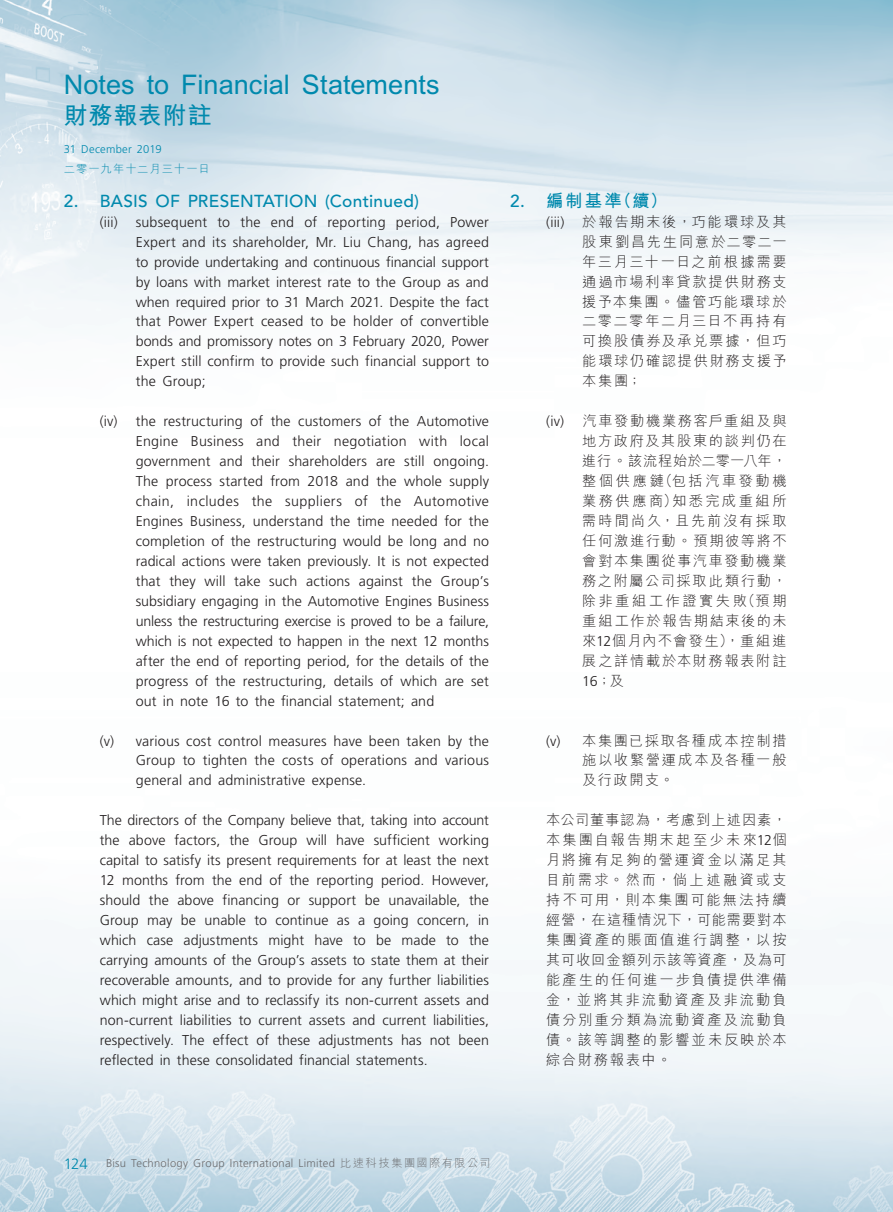
<style>
.page{position:relative;width:893px;height:1212px;background:#fff}
.page>*{position:absolute;margin:0;border:0;box-sizing:border-box;transform-origin:0 0}
.t1{font:700 27px "M Hei HK";letter-spacing:.005em;color:#0089ad}
.t2{font:700 24px "M Hei HK";letter-spacing:.035em;color:#0089ad}
._03_H1{font:500 17.25px "Avenir LT Std";letter-spacing:.015em;color:#0089ad}
._03_H1-2{font:700 17.25px "M Hei HK";color:#0089ad}
._08____IN2{font:300 14.25px/20px "Frutiger LT Std";letter-spacing:.01em;color:#231f20;text-align:justify}
._12___P2{font:300 14.25px/20px "Frutiger LT Std";letter-spacing:.005em;color:#231f20;text-align:justify}
._08____IN2-2{font:300 14.25px/20px "M Hei HK";letter-spacing:.115em;color:#231f20;text-align:justify}
._12___P2-2{font:300 14.25px/20px "M Hei HK";letter-spacing:.14em;color:#231f20;text-align:justify}
.t3{font:300 11.25px "Frutiger LT Std";letter-spacing:.025em;color:#6c6d70}
.t4{font:300 11.25px "Frutiger LT Std";letter-spacing:.025em;color:#0089ad}
.t5{font:300 11.25px "M Hei HK";letter-spacing:.09em;color:#0089ad}
.s1{font-family:"Avenir LT Std";font-weight:500}
.s2{font-family:"Frutiger LT Std"}
.s3{font-size:15px;color:#0089ad}
.s4{font-family:"M Hei HK"}
</style>
<div class="page">
<img style="left:0;top:0;width:893px;height:1212px">
<h1 class="t1" style="left:64px;top:65px;width:377px">Notes to Financial Statements</h1>
<h2 class="t2" style="left:64px;top:98px;width:150px">財務報表附註</h2>
<p class="t4" style="left:64px;top:143px;width:99px">31 December 2019</p>
<p class="t5" style="left:64px;top:163px;width:148px">二零一九年十二月三十一日</p>
<p class="_03_H1" style="left:64px;top:191px;width:357px">2. BASIS OF PRESENTATION (Continued)</p>
<p class="_08____IN2" style="left:100px;top:212px;width:20px">(iii)</p>
<p class="_08____IN2" style="left:136px;top:212px;width:355px">subsequent to the end of reporting period, Power Expert and its shareholder, Mr. Liu Chang, has agreed to provide undertaking and continuous financial support by loans with market interest rate to the Group as and when required prior to 31 March 2021. Despite the fact that Power Expert ceased to be holder of convertible bonds and promissory notes on 3 February 2020, Power Expert still confirm to provide such financial support to the Group;</p>
<p class="_08____IN2" style="left:100px;top:412px;width:19px">(iv)</p>
<p class="_08____IN2" style="left:136px;top:412px;width:355px">the restructuring of the customers of the Automotive Engine Business and their negotiation with local government and their shareholders are still ongoing.<br>The process started from 2018 and the whole supply chain, includes the suppliers of the Automotive Engines Business, understand the time needed for the completion of the restructuring would be long and no radical actions were taken previously. It is not expected that they will take such actions against the Group’s subsidiary engaging in the Automotive Engines Business unless the restructuring exercise is proved to be a failure, which is not expected to happen in the next 12 months after the end of reporting period, for the details of the progress of the restructuring, details of which are set out in note 16 to the financial statement; and</p>
<p class="_08____IN2" style="left:136px;top:731px;width:355px;text-indent:-36px">(v) various cost control measures have been taken by the Group to tighten the costs of operations and various general and administrative expense.</p>
<p class="_12___P2" style="left:100px;top:811px;width:391px">The directors of the Company believe that, taking into account the above factors, the Group will have sufficient working capital to satisfy its present requirements for at least the next 12 months from the end of the reporting period. However, should the above financing or support be unavailable, the Group may be unable to continue as a going concern, in which case adjustments might have to be made to the carrying amounts of the Group’s assets to state them at their recoverable amounts, and to provide for any further liabilities which might arise and to reclassify its non-current assets and non-current liabilities to current assets and current liabilities, respectively. The effect of these adjustments has not been reflected in these consolidated financial statements.</p>
<p class="_03_H1-2" style="left:510px;top:188px;width:159px"><span class="s1">2.</span> 編制基準（續）</p>
<p class="_08____IN2" style="left:546px;top:212px;width:20px">(iii)</p>
<p class="_08____IN2-2" style="left:582px;top:211px;width:206px">於報告期末後，巧能環球及其股東劉昌先生同意於二零二一年三月三十一日之前根據需要通過市場利率貸款提供財務支援予本集團。儘管巧能環球於二零二零年二月三日不再持有可換股債券及承兌票據，但巧能環球仍確認提供財務支援予本集團；</p>
<p class="_08____IN2" style="left:546px;top:412px;width:19px">(iv)</p>
<p class="_08____IN2-2" style="left:582px;top:411px;width:206px">汽車發動機業務客戶重組及與地方政府及其股東的談判仍在進行。該流程始於二零一八年，整個供應鏈（包括汽車發動機業務供應商）知悉完成重組所需時間尚久，且先前沒有採取任何激進行動。預期彼等將不會對本集團從事汽車發動機業務之附屬公司採取此類行動，除非重組工作證實失敗（預期重組工作於報告期結束後的未來<span class="s2">12</span>個月內不會發生），重組進展之詳情載於本財務報表附註<span class="s2">16</span>；及</p>
<p class="_08____IN2-2" style="left:582px;top:730px;width:206px;text-indent:-36px"><span class="s2">(v)</span> 本集團已採取各種成本控制措施以收緊營運成本及各種一般及行政開支。</p>
<p class="_12___P2-2" style="left:546px;top:810px;width:242px">本公司董事認為，考慮到上述因素，本集團自報告期末起至少未來<span class="s2">12</span>個月將擁有足夠的營運資金以滿足其目前需求。然而，倘上述融資或支持不可用，則本集團可能無法持續經營，在這種情況下，可能需要對本集團資產的賬面值進行調整，以按其可收回金額列示該等資產，及為可能產生的任何進一步負債提供準備金，並將其非流動資產及非流動負債分別重分類為流動資產及流動負債。該等調整的影響並未反映於本綜合財務報表中。</p>
<p class="t3" style="left:64px;top:1157px;width:428px"><span class="s3">124</span> Bisu Technology Group International Limited <span class="s4">比速科技集團國際有限公司</span></p>
</div>
